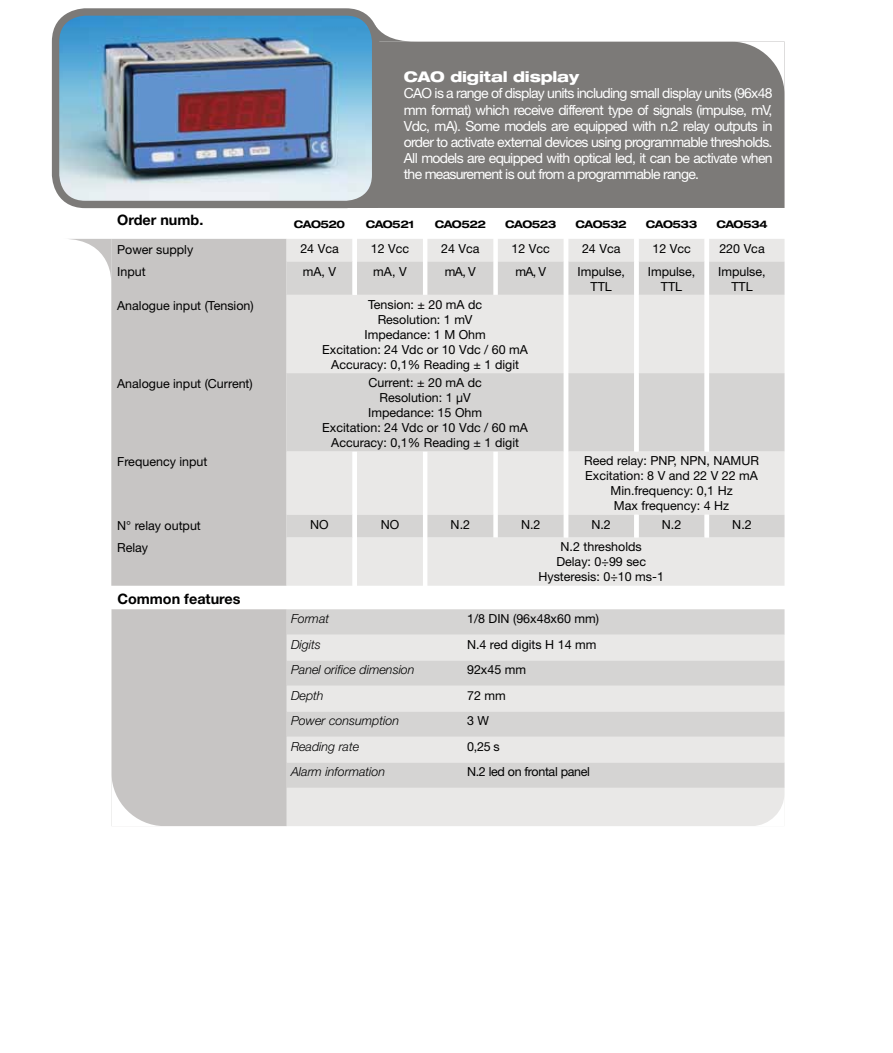
<style>
.page{position:relative;width:893px;height:1053px;background:#fff}
.page>*{position:absolute;margin:0;border:0;box-sizing:border-box;transform-origin:0 0}
.t1{font:800 expanded 14.7px "Helvetica Neue";letter-spacing:-.01em;color:#fff}
.t2{font:700 14.4px "Helvetica Neue";color:#000}
.t3{font:13.95px/16.2px "Helvetica Neue";letter-spacing:-.05em;color:#fff;text-align:justify}
.t4{font:12.45px/15px "Helvetica Neue";color:#000;text-align:center}
.t5{font:italic 300 12.45px "Helvetica Neue";color:#000}
.t6{font:12.45px "Helvetica Neue";letter-spacing:-.025em;color:#000}
.t7{font:700 expanded 10.5px "Helvetica Neue";letter-spacing:-.05em;color:#000}
</style>
<div class="page">
<div style="left:111px;top:609px;width:176px;height:217px;background:#c7c5c4"></div>
<svg style="left:287px;top:609px;width:497px;height:26px;background:#d5d4d3"></svg>
<svg style="left:287px;top:635px;width:497px;height:191px;background:#e1e0df"></svg>
<svg style="left:111px;top:773px;width:53px;height:53px"></svg>
<svg style="left:752px;top:793px;width:32px;height:33px"></svg>
<div style="left:378px;top:42px;width:406px;height:166px;background:#7c7a78"></div>
<img style="left:60px;top:16px;width:316px;height:188px">
<div style="left:52px;top:8px;width:327px;height:200px;border:7px solid #7c7a78;border-radius:30px"></div>
<svg style="left:375px;top:25px;width:43px;height:17px"></svg>
<svg style="left:732px;top:42px;width:52px;height:52px"></svg>
<div style="left:111px;top:239px;width:176px;height:347px;background:#c7c5c4"></div>
<div style="left:287px;top:239px;width:497px;height:347px;background:#e9e8e7"></div>
<div style="left:352px;top:239px;width:357px;height:347px;background:#e9e8e7"></div>
<svg style="left:287px;top:262px;width:497px;height:275px;background:#dfdedd"></svg>
<svg style="left:352px;top:262px;width:357px;height:275px;background:#e0dfdf"></svg>
<svg style="left:70px;top:239px;width:43px;height:43px"></svg>
<p class="t1" style="left:404px;top:68px;width:177px">CAO digital display</p>
<p class="t3" style="left:404px;top:85px;width:370px">CAO is a range of display units including small display units (96x48 mm format) which receive different type of signals (impulse, mV, Vdc, mA). Some models are equipped with n.2 relay outputs in order to activate external devices using programmable thresholds.<br>All models are equipped with optical led, it can be activate when the measurement is out from a programmable range.</p>
<p class="t2" style="left:117px;top:211px;width:88px">Order numb.</p>
<p class="t7" style="left:294px;top:218px;width:53px">CAO520</p>
<p class="t7" style="left:366px;top:218px;width:50px">CAO521</p>
<p class="t7" style="left:435px;top:218px;width:53px">CAO522</p>
<p class="t7" style="left:505px;top:218px;width:53px">CAO523</p>
<p class="t7" style="left:576px;top:218px;width:53px">CAO532</p>
<p class="t7" style="left:646px;top:218px;width:53px">CAO533</p>
<p class="t7" style="left:716px;top:218px;width:53px">CAO534</p>
<p class="t4" style="left:117px;top:242px;width:78px">Power supply</p>
<p class="t4" style="left:300px;top:241px;width:40px">24 Vca</p>
<p class="t4" style="left:371px;top:241px;width:40px">12 Vcc</p>
<p class="t4" style="left:441px;top:241px;width:40px">24 Vca</p>
<p class="t4" style="left:512px;top:241px;width:40px">12 Vcc</p>
<p class="t4" style="left:582px;top:241px;width:40px">24 Vca</p>
<p class="t4" style="left:652px;top:241px;width:40px">12 Vcc</p>
<p class="t4" style="left:719px;top:241px;width:47px">220 Vca</p>
<p class="t4" style="left:117px;top:264px;width:30px">Input</p>
<p class="t4" style="left:303px;top:263px;width:35px">mA, V</p>
<p class="t4" style="left:373px;top:263px;width:35px">mA, V</p>
<p class="t4" style="left:445px;top:263px;width:32px">mA, V</p>
<p class="t4" style="left:515px;top:263px;width:32px">mA, V</p>
<p class="t4" style="left:577px;top:263px;width:49px">Impulse,<br>TTL</p>
<p class="t4" style="left:648px;top:263px;width:49px">Impulse,<br>TTL</p>
<p class="t4" style="left:718px;top:263px;width:49px">Impulse,<br>TTL</p>
<p class="t4" style="left:117px;top:298px;width:138px">Analogue input (Tension)</p>
<p class="t4" style="left:322px;top:297px;width:207px">Tension: ± 20 mA dc<br>Resolution: 1 mV<br>Impedance: 1 M Ohm<br>Excitation: 24 Vdc or 10 Vdc / 60 mA<br>Accuracy: 0,1% Reading ± 1 digit</p>
<p class="t4" style="left:117px;top:376px;width:137px">Analogue input (Current)</p>
<p class="t4" style="left:322px;top:375px;width:207px">Current: ± 20 mA dc<br>Resolution: 1 μV<br>Impedance: 15 Ohm<br>Excitation: 24 Vdc or 10 Vdc / 60 mA<br>Accuracy: 0,1% Reading ± 1 digit</p>
<p class="t4" style="left:117px;top:454px;width:92px">Frequency input</p>
<p class="t4" style="left:584px;top:453px;width:176px">Reed relay: PNP, NPN, NAMUR<br>Excitation: 8 V and 22 V 22 mA<br>Min.frequency: 0,1 Hz<br>Max frequency: 4 Hz</p>
<p class="t4" style="left:117px;top:518px;width:85px">N° relay output</p>
<p class="t4" style="left:310px;top:517px;width:20px">NO</p>
<p class="t4" style="left:381px;top:517px;width:20px">NO</p>
<p class="t4" style="left:451px;top:517px;width:21px">N.2</p>
<p class="t4" style="left:521px;top:517px;width:21px">N.2</p>
<p class="t4" style="left:591px;top:517px;width:21px">N.2</p>
<p class="t4" style="left:662px;top:517px;width:21px">N.2</p>
<p class="t4" style="left:732px;top:517px;width:21px">N.2</p>
<p class="t4" style="left:117px;top:540px;width:33px">Relay</p>
<p class="t4" style="left:538px;top:539px;width:127px">N.2 thresholds<br>Delay: 0÷99 sec<br>Hysteresis: 0÷10 ms-1</p>
<p class="t2" style="left:117px;top:590px;width:125px">Common features</p>
<p class="t5" style="left:291px;top:612px;width:40px">Format</p>
<p class="t4" style="left:467px;top:611px;width:133px">1/8 DIN (96x48x60 mm)</p>
<p class="t5" style="left:291px;top:637px;width:31px">Digits</p>
<p class="t4" style="left:467px;top:637px;width:131px">N.4 red digits H 14 mm</p>
<p class="t5" style="left:291px;top:663px;width:125px">Panel orifice dimension</p>
<p class="t4" style="left:467px;top:662px;width:61px">92x45 mm</p>
<p class="t5" style="left:291px;top:688px;width:34px">Depth</p>
<p class="t4" style="left:467px;top:688px;width:40px">72 mm</p>
<p class="t5" style="left:291px;top:714px;width:110px">Power consumption</p>
<p class="t4" style="left:467px;top:713px;width:23px">3 W</p>
<p class="t5" style="left:291px;top:739px;width:70px">Reading rate</p>
<p class="t4" style="left:467px;top:739px;width:34px">0,25 s</p>
<p class="t5" style="left:291px;top:765px;width:96px">Alarm information</p>
<p class="t6" style="left:467px;top:765px;width:124px">N.2 led on frontal panel</p>
</div>
